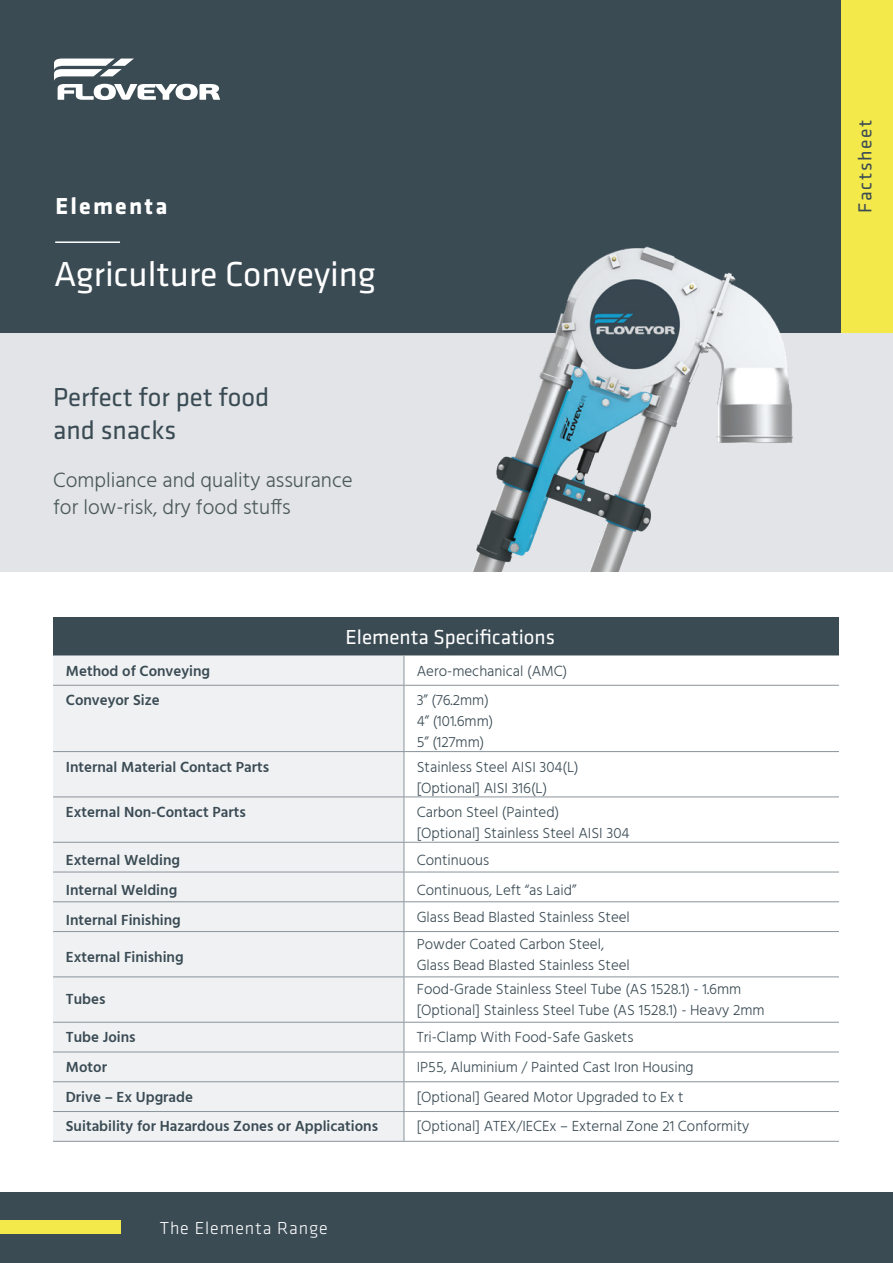
<style>
.page{position:relative;width:893px;height:1263px;background:#fff}
.page>*{position:absolute;margin:0;border:0;box-sizing:border-box;transform-origin:0 0}
.t1{font:36px "Klavika";color:#fff}
.t2{font:27px/33px "Klavika";color:#3a4b54}
.t3{font:700 24px "Klavika";letter-spacing:.09em;color:#fff}
.t4{font:300 21px/27px "Hind";color:#4b5858}
.t5{font:21px "Klavika";color:#fff}
.t6{font:19.5px "Klavika";letter-spacing:.09em;color:#3a4b54}
.t7{font:300 18px "Klavika";letter-spacing:.05em;color:#fff}
.t8{font:300 15px/21px "Hind";color:#3a4b54}
.t9{font:600 15px "Hind";color:#3a4b54}
</style>
<div class="page">
<div style="left:0;top:296px;width:893px;height:276px;background:#e2e4e7"></div>
<div style="left:0;top:0;width:893px;height:332px;background:#3a4b54"></div>
<div style="left:842px;top:0;width:51px;height:332px;background:#f3e94a"></div>
<hr style="left:55px;top:241px;width:65px;height:2px;background:#fff">
<svg style="left:54px;top:59px;width:166px;height:41px"></svg>
<div style="left:0;top:1192px;width:893px;height:71px;background:#3a4b54"></div>
<div style="left:0;top:1221px;width:121px;height:13px;background:#f3e94a"></div>
<div style="left:53px;top:617px;width:786px;height:38px;background:#3a4b54"></div>
<div style="left:53px;top:655px;width:351px;height:486px;background:#f0f1f3"></div>
<svg style="left:405px;top:655px;width:434px;height:486px"></svg>
<hr style="left:404px;top:655px;width:1px;height:30px;background:#8a949b">
<hr style="left:53px;top:685px;width:351px;height:1px;background:#8a949b">
<hr style="left:404px;top:686px;width:1px;height:65px;background:#8a949b">
<hr style="left:404px;top:685px;width:435px;height:1px;background:#8a949b">
<hr style="left:53px;top:751px;width:351px;height:1px;background:#8a949b">
<hr style="left:53px;top:796px;width:351px;height:1px;background:#8a949b">
<hr style="left:404px;top:752px;width:1px;height:44px;background:#8a949b">
<hr style="left:404px;top:797px;width:1px;height:45px;background:#8a949b">
<hr style="left:404px;top:751px;width:435px;height:1px;background:#8a949b">
<hr style="left:404px;top:796px;width:435px;height:1px;background:#8a949b">
<hr style="left:53px;top:842px;width:351px;height:1px;background:#8a949b">
<hr style="left:53px;top:872px;width:351px;height:1px;background:#8a949b">
<hr style="left:53px;top:901px;width:351px;height:1px;background:#8a949b">
<hr style="left:53px;top:931px;width:351px;height:1px;background:#8a949b">
<hr style="left:53px;top:976px;width:351px;height:1px;background:#8a949b">
<hr style="left:53px;top:1022px;width:351px;height:1px;background:#8a949b">
<hr style="left:53px;top:1051px;width:351px;height:1px;background:#8a949b">
<hr style="left:53px;top:1081px;width:351px;height:1px;background:#8a949b">
<hr style="left:53px;top:1111px;width:351px;height:1px;background:#8a949b">
<hr style="left:53px;top:1141px;width:351px;height:1px;background:#8a949b">
<svg style="left:404px;top:843px;width:1px;height:88px"></svg>
<hr style="left:404px;top:932px;width:1px;height:44px;background:#8a949b">
<hr style="left:404px;top:977px;width:1px;height:45px;background:#8a949b">
<svg style="left:404px;top:1023px;width:1px;height:118px"></svg>
<hr style="left:404px;top:842px;width:435px;height:1px;background:#8a949b">
<hr style="left:404px;top:872px;width:435px;height:1px;background:#8a949b">
<hr style="left:404px;top:901px;width:435px;height:1px;background:#8a949b">
<hr style="left:404px;top:931px;width:435px;height:1px;background:#8a949b">
<hr style="left:404px;top:976px;width:435px;height:1px;background:#8a949b">
<hr style="left:404px;top:1022px;width:435px;height:1px;background:#8a949b">
<hr style="left:404px;top:1051px;width:435px;height:1px;background:#8a949b">
<hr style="left:404px;top:1081px;width:435px;height:1px;background:#8a949b">
<hr style="left:404px;top:1111px;width:435px;height:1px;background:#8a949b">
<hr style="left:404px;top:1141px;width:435px;height:1px;background:#8a949b">
<img style="left:414px;top:246px;width:423px;height:326px">
<h3 class="t3" style="left:56px;top:189px;width:113px">Elementa</h3>
<h1 class="t1" style="left:54px;top:251px;width:323px">Agriculture Conveying</h1>
<h2 class="t2" style="left:53px;top:380px;width:218px">Perfect for pet food and snacks</h2>
<h3 class="t4" style="left:53px;top:467px;width:301px">Compliance and quality assurance for low-risk, dry food stuffs</h3>
<h3 class="t5" style="left:346px;top:623px;width:211px">Elementa Specifications</h3>
<p class="t9" style="left:66px;top:660px;width:146px">Method of Conveying</p>
<p class="t8" style="left:417px;top:661px;width:152px">Aero-mechanical (AMC)</p>
<p class="t9" style="left:66px;top:690px;width:95px">Conveyor Size</p>
<p class="t8" style="left:417px;top:691px;width:78px">3” (76.2mm)<br>4” (101.6mm)<br>5” (127mm)</p>
<p class="t9" style="left:66px;top:756px;width:205px">Internal Material Contact Parts</p>
<p class="t8" style="left:417px;top:757px;width:164px">Stainless Steel AISI 304(L) [Optional] AISI 316(L)</p>
<p class="t9" style="left:66px;top:801px;width:181px">External Non-Contact Parts</p>
<p class="t8" style="left:417px;top:802px;width:214px">Carbon Steel (Painted)<br>[Optional] Stainless Steel AISI 304</p>
<p class="t9" style="left:66px;top:849px;width:116px">External Welding</p>
<p class="t8" style="left:417px;top:850px;width:74px">Continuous</p>
<p class="t9" style="left:66px;top:879px;width:113px">Internal Welding</p>
<p class="t8" style="left:417px;top:880px;width:161px">Continuous, Left “as Laid”</p>
<p class="t9" style="left:66px;top:909px;width:116px">Internal Finishing</p>
<p class="t8" style="left:417px;top:907px;width:215px">Glass Bead Blasted Stainless Steel</p>
<p class="t9" style="left:66px;top:947px;width:119px">External Finishing</p>
<p class="t8" style="left:417px;top:934px;width:215px">Powder Coated Carbon Steel,<br>Glass Bead Blasted Stainless Steel</p>
<p class="t9" style="left:66px;top:989px;width:41px">Tubes</p>
<p class="t8" style="left:417px;top:979px;width:349px">Food-Grade Stainless Steel Tube (AS 1528.1) - 1.6mm [Optional] Stainless Steel Tube (AS 1528.1) - Heavy 2mm</p>
<p class="t9" style="left:66px;top:1026px;width:71px">Tube Joins</p>
<p class="t8" style="left:417px;top:1027px;width:218px">Tri-Clamp With Food-Safe Gaskets</p>
<p class="t9" style="left:66px;top:1056px;width:43px">Motor</p>
<p class="t8" style="left:417px;top:1057px;width:278px">IP55, Aluminium / Painted Cast Iron Housing</p>
<p class="t9" style="left:66px;top:1086px;width:129px">Drive – Ex Upgrade</p>
<p class="t8" style="left:417px;top:1087px;width:268px">[Optional] Geared Motor Upgraded to Ex t</p>
<p class="t9" style="left:66px;top:1116px;width:314px">Suitability for Hazardous Zones or Applications</p>
<p class="t8" style="left:417px;top:1116px;width:334px">[Optional] ATEX/IECEx – External Zone 21 Conformity</p>
<p class="t7" style="left:160px;top:1217px;width:169px">The Elementa Range</p>
<h3 class="t6" style="left:852px;top:213px;width:95px;rotate:-90deg">Factsheet</h3>
</div>
